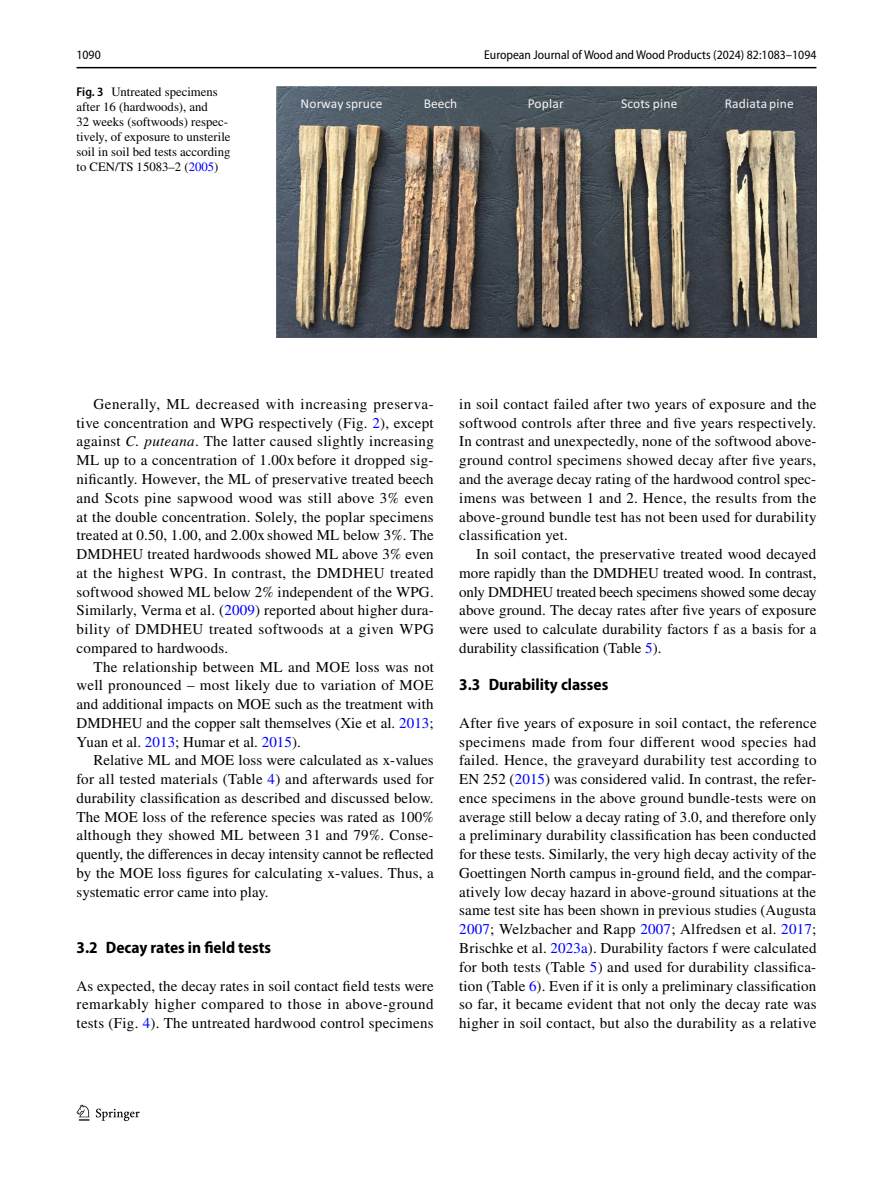
<style>
.page{position:relative;width:893px;height:1187px;background:#fff}
.page>*{position:absolute;margin:0;border:0;box-sizing:border-box;transform-origin:0 0}
.t1{font:700 semi-condensed 16.5px "Myriad Pro";color:#000}
.t2{font:15px/18.8px "STIX";letter-spacing:.015em;color:#000;text-align:justify}
.t3{font:13.5px "Calibri 2";letter-spacing:.015em;color:#f2f2f2}
.t4{font:12.75px/15px "STIX";color:#000}
.t5{font:semi-condensed 12.75px "Myriad Pro";color:#000}
.s1{font-family:"Myriad Pro";font-weight:600;font-stretch:semi-condensed}
.s2{color:#00f}
.s3{font-style:italic}
</style>
<div class="page">
<hr style="left:77px;top:67px;width:739px;height:1px;background:#000">
<svg style="left:77px;top:1104px;width:12px;height:16px"></svg>
<svg style="left:96px;top:1108px;width:44px;height:12px"></svg>
<img style="left:276px;top:87px;width:540px;height:251px">
<p class="t5" style="left:77px;top:48px;width:26px">1090</p>
<p class="t5" style="left:484px;top:48px;width:334px">European Journal of Wood and Wood Products (2024) 82:1083–1094</p>
<p class="t4" style="left:77px;top:85px;width:156px"><span class="s1">Fig. 3</span> Untreated specimens after 16 (hardwoods), and<br>32 weeks (softwoods) respec&shy;tively, of exposure to unsterile soil in soil bed tests according to CEN/TS 15083–2 (<span class="s2">2005</span>)</p>
<p class="t3" style="left:300px;top:94px;width:84px">Norway spruce</p>
<p class="t3" style="left:424px;top:94px;width:35px">Beech</p>
<p class="t3" style="left:528px;top:94px;width:38px">Poplar</p>
<p class="t3" style="left:621px;top:94px;width:58px">Scots pine</p>
<p class="t3" style="left:725px;top:94px;width:71px">Radiatapine</p>
<p class="t2" style="left:77px;top:395px;width:359px;text-indent:17px">Generally, ML decreased with increasing preserva&shy;tive concentration and WPG respectively (Fig. <span class="s2">2</span>), except against <span class="s3">C. puteana</span>. The latter caused slightly increasing ML up to a concentration of 1.00x before it dropped sig&shy;nificantly. However, the ML of preservative treated beech and Scots pine sapwood wood was still above 3% even at the double concentration. Solely, the poplar specimens treated at 0.50, 1.00, and 2.00x showed ML below 3%. The DMDHEU treated hardwoods showed ML above 3% even at the highest WPG. In contrast, the DMDHEU treated softwood showed ML below 2% independent of the WPG.<br>Similarly, Verma et al. (<span class="s2">2009</span>) reported about higher dura&shy;bility of DMDHEU treated softwoods at a given WPG compared to hardwoods.</p>
<p class="t2" style="left:77px;top:658px;width:359px;text-indent:17px">The relationship between ML and MOE loss was not well pronounced – most likely due to variation of MOE and additional impacts on MOE such as the treatment with DMDHEU and the copper salt themselves (Xie et al. <span class="s2">2013</span>; Yuan et al. <span class="s2">2013</span>; Humar et al. <span class="s2">2015</span>).</p>
<p class="t2" style="left:77px;top:752px;width:359px;text-indent:17px">Relative ML and MOE loss were calculated as x-values for all tested materials (Table <span class="s2">4</span>) and afterwards used for durability classification as described and discussed below.<br>The MOE loss of the reference species was rated as 100% although they showed ML between 31 and 79%. Conse&shy;quently, the differences in decay intensity cannot be reflected by the MOE loss figures for calculating x-values. Thus, a systematic error came into play.</p>
<p class="t1" style="left:77px;top:938px;width:196px">3.2 Decay rates in field tests</p>
<p class="t2" style="left:77px;top:977px;width:359px">As expected, the decay rates in soil contact field tests were remarkably higher compared to those in above-ground tests (Fig. <span class="s2">4</span>). The untreated hardwood control specimens</p>
<p class="t2" style="left:459px;top:395px;width:359px">in soil contact failed after two years of exposure and the softwood controls after three and five years respectively.<br>In contrast and unexpectedly, none of the softwood above&shy;ground control specimens showed decay after five years, and the average decay rating of the hardwood control spec&shy;imens was between 1 and 2. Hence, the results from the above-ground bundle test has not been used for durability classification yet.</p>
<p class="t2" style="left:459px;top:545px;width:359px;text-indent:17px">In soil contact, the preservative treated wood decayed more rapidly than the DMDHEU treated wood. In contrast, only DMDHEU treated beech specimens showed some decay above ground. The decay rates after five years of exposure were used to calculate durability factors f as a basis for a durability classification (Table <span class="s2">5</span>).</p>
<p class="t1" style="left:459px;top:675px;width:151px">3.3 Durability classes</p>
<p class="t2" style="left:459px;top:714px;width:359px">After five years of exposure in soil contact, the reference specimens made from four different wood species had failed. Hence, the graveyard durability test according to EN 252 (<span class="s2">2015</span>) was considered valid. In contrast, the refer&shy;ence specimens in the above ground bundle-tests were on average still below a decay rating of 3.0, and therefore only a preliminary durability classification has been conducted for these tests. Similarly, the very high decay activity of the Goettingen North campus in-ground field, and the compar&shy;atively low decay hazard in above-ground situations at the same test site has been shown in previous studies (Augusta <span class="s2">2007</span>; Welzbacher and Rapp <span class="s2">2007</span>; Alfredsen et al. <span class="s2">2017</span>; Brischke et al. <span class="s2">2023a</span>). Durability factors f were calculated for both tests (Table <span class="s2">5</span>) and used for durability classifica&shy;tion (Table <span class="s2">6</span>). Even if it is only a preliminary classification so far, it became evident that not only the decay rate was higher in soil contact, but also the durability as a relative</p>
</div>
